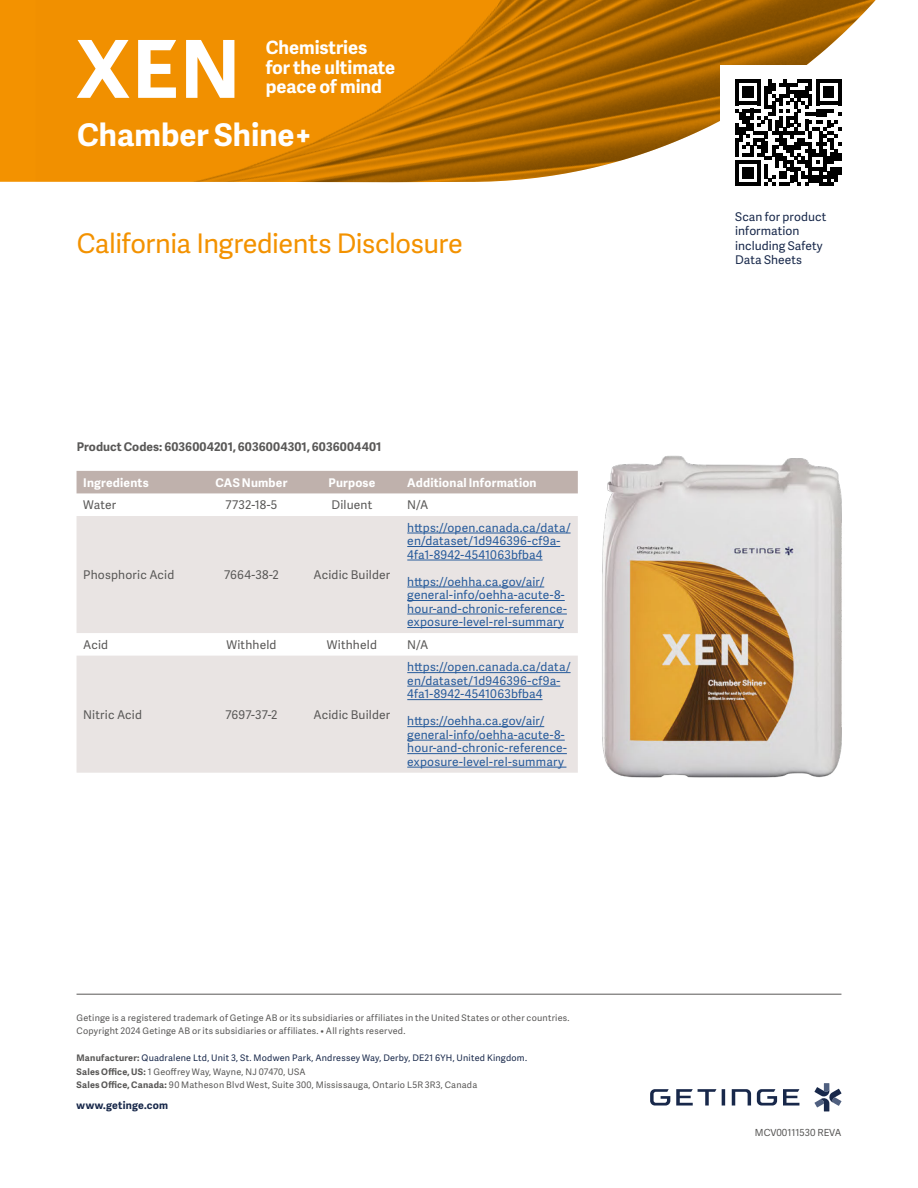
<style>
.page{position:relative;width:918px;height:1188px;background:#fff}
.page>*{position:absolute;margin:0;border:0;box-sizing:border-box;transform-origin:0 0}
.t1{font:700 31.2px "Adelle Sans";color:#fff}
.t2{font:27px "Adelle Sans";letter-spacing:-.015em;color:#f39200}
.t3{font:700 18.3px/19.5px "Adelle Sans";color:#fff}
.t4{font:12px/13.5px "Adelle Sans";letter-spacing:.015em;color:#275b9b}
.t5{font:12px "Adelle Sans";letter-spacing:.015em;color:#595857}
.t6{font:12px/14.4px "Adelle Sans";letter-spacing:.005em;color:#18284a}
.t7{font:700 12px "Adelle Sans";letter-spacing:.015em;color:#fff}
.t8{font:700 12px "Adelle Sans";letter-spacing:.01em;color:#595857}
.t9{font:700 10.5px "Adelle Sans";letter-spacing:.02em;color:#18284a}
.t10{font:9.75px "Adelle Sans";color:#595857}
.t11{font:9px/13.5px "Adelle Sans";letter-spacing:.025em;color:#595857}
.s1{font-weight:700}
.s2{color:#18284a}
</style>
<div class="page">
<svg style="left:814px;top:1083px;width:27px;height:28px"></svg>
<svg style="left:783px;top:1089px;width:16px;height:17px"></svg>
<svg style="left:676px;top:1089px;width:40px;height:17px"></svg>
<svg style="left:722px;top:1089px;width:3px;height:17px"></svg>
<svg style="left:650px;top:1089px;width:20px;height:17px"></svg>
<svg style="left:757px;top:1089px;width:20px;height:17px"></svg>
<svg style="left:732px;top:1089px;width:19px;height:17px"></svg>
<hr style="left:77px;top:994px;width:764px;height:1px;background:#595857">
<img style="left:602px;top:455px;width:240px;height:323px">
<div style="left:77px;top:471px;width:501px;height:22px;background:#bfb1ac"></div>
<svg style="left:77px;top:516px;width:501px;height:257px;background:#eae5e5"></svg>
<hr style="left:407px;top:533px;width:164px;height:1px;background:#275b9b">
<hr style="left:407px;top:546px;width:153px;height:1px;background:#275b9b">
<hr style="left:407px;top:560px;width:136px;height:1px;background:#275b9b">
<hr style="left:407px;top:587px;width:137px;height:1px;background:#275b9b">
<hr style="left:407px;top:600px;width:158px;height:1px;background:#275b9b">
<hr style="left:407px;top:614px;width:160px;height:1px;background:#275b9b">
<hr style="left:407px;top:627px;width:157px;height:1px;background:#275b9b">
<hr style="left:407px;top:672px;width:164px;height:1px;background:#275b9b">
<hr style="left:407px;top:686px;width:153px;height:1px;background:#275b9b">
<hr style="left:407px;top:699px;width:136px;height:1px;background:#275b9b">
<hr style="left:407px;top:726px;width:137px;height:1px;background:#275b9b">
<hr style="left:407px;top:740px;width:158px;height:1px;background:#275b9b">
<hr style="left:407px;top:753px;width:160px;height:1px;background:#275b9b">
<hr style="left:407px;top:767px;width:159px;height:1px;background:#275b9b">
<svg style="left:0;top:0;width:876px;height:183px;background:#d48713"></svg>
<svg style="left:77px;top:40px;width:157px;height:58px"></svg>
<div style="left:720px;top:65px;width:136px;height:136px;background:#fff"></div>
<svg style="left:735px;top:79px;width:106px;height:107px"></svg>
<h3 class="t3" style="left:266px;top:37px;width:131px">Chemistries for the ultimate peace of mind</h3>
<h1 class="t1" style="left:77px;top:112px;width:237px">Chamber Shine+</h1>
<h2 class="t2" style="left:77px;top:224px;width:388px">California Ingredients Disclosure</h2>
<h3 class="t8" style="left:77px;top:438px;width:306px">Product Codes: 6036004201, 6036004301, 6036004401</h3>
<h3 class="t7" style="left:83px;top:474px;width:67px">Ingredients</h3>
<h3 class="t7" style="left:216px;top:474px;width:73px">CAS Number</h3>
<h3 class="t7" style="left:328px;top:474px;width:48px">Purpose</h3>
<h3 class="t7" style="left:407px;top:474px;width:131px">Additional Information</h3>
<h3 class="t5" style="left:83px;top:496px;width:35px">Water</h3>
<h3 class="t5" style="left:226px;top:496px;width:53px">7732-18-5</h3>
<h3 class="t5" style="left:332px;top:496px;width:42px">Diluent</h3>
<h3 class="t5" style="left:407px;top:496px;width:23px">N/A</h3>
<h3 class="t5" style="left:83px;top:566px;width:92px">Phosphoric Acid</h3>
<h3 class="t5" style="left:224px;top:566px;width:56px">7664-38-2</h3>
<h3 class="t5" style="left:314px;top:566px;width:78px">Acidic Builder</h3>
<h3 class="t4" style="left:407px;top:520px;width:165px">https://open.canada.ca/data/ en/dataset/1d946396-cf9a-<br>4fa1-8942-4541063bfba4</h3>
<h3 class="t4" style="left:407px;top:574px;width:161px">https://oehha.ca.gov/air/ general-info/oehha-acute-8- hour-and-chronic-reference&shy;exposure-level-rel-summary</h3>
<h3 class="t5" style="left:83px;top:636px;width:26px">Acid</h3>
<h3 class="t5" style="left:226px;top:636px;width:52px">Withheld</h3>
<h3 class="t5" style="left:327px;top:636px;width:52px">Withheld</h3>
<h3 class="t5" style="left:407px;top:636px;width:23px">N/A</h3>
<h3 class="t5" style="left:83px;top:706px;width:60px">Nitric Acid</h3>
<h3 class="t5" style="left:225px;top:706px;width:54px">7697-37-2</h3>
<h3 class="t5" style="left:314px;top:706px;width:78px">Acidic Builder</h3>
<h3 class="t4" style="left:407px;top:660px;width:165px">https://open.canada.ca/data/ en/dataset/1d946396-cf9a-<br>4fa1-8942-4541063bfba4</h3>
<h3 class="t4" style="left:407px;top:714px;width:161px">https://oehha.ca.gov/air/ general-info/oehha-acute-8- hour-and-chronic-reference&shy;exposure-level-rel-summary</h3>
<p class="t11" style="left:77px;top:1011px;width:495px">Getinge is a registered trademark of Getinge AB or its subsidiaries or affiliates in the United States or other countries.<br>Copyright 2024 Getinge AB or its subsidiaries or affiliates. • All rights reserved.</p>
<p class="t11" style="left:77px;top:1051px;width:452px"><span class="s1">Manufacturer:</span> <span class="s2">Quadralene Ltd, Unit 3, St. Modwen Park, Andressey Way, Derby, DE21 6YH, United Kingdom.<br></span><span class="s1">Sales Office, US:</span> 1 Geoffrey Way, Wayne, NJ 07470, USA<br><span class="s1">Sales Office, Canada:</span> 90 Matheson Blvd West, Suite 300, Mississauga, Ontario L5R 3R3, Canada</p>
<p class="t9" style="left:77px;top:1098px;width:93px">www.getinge.com</p>
<h3 class="t6" style="left:735px;top:209px;width:93px">Scan for product information including Safety<br>Data Sheets</h3>
<p class="t10" style="left:755px;top:1126px;width:88px">MCV00111530 REVA</p>
</div>
